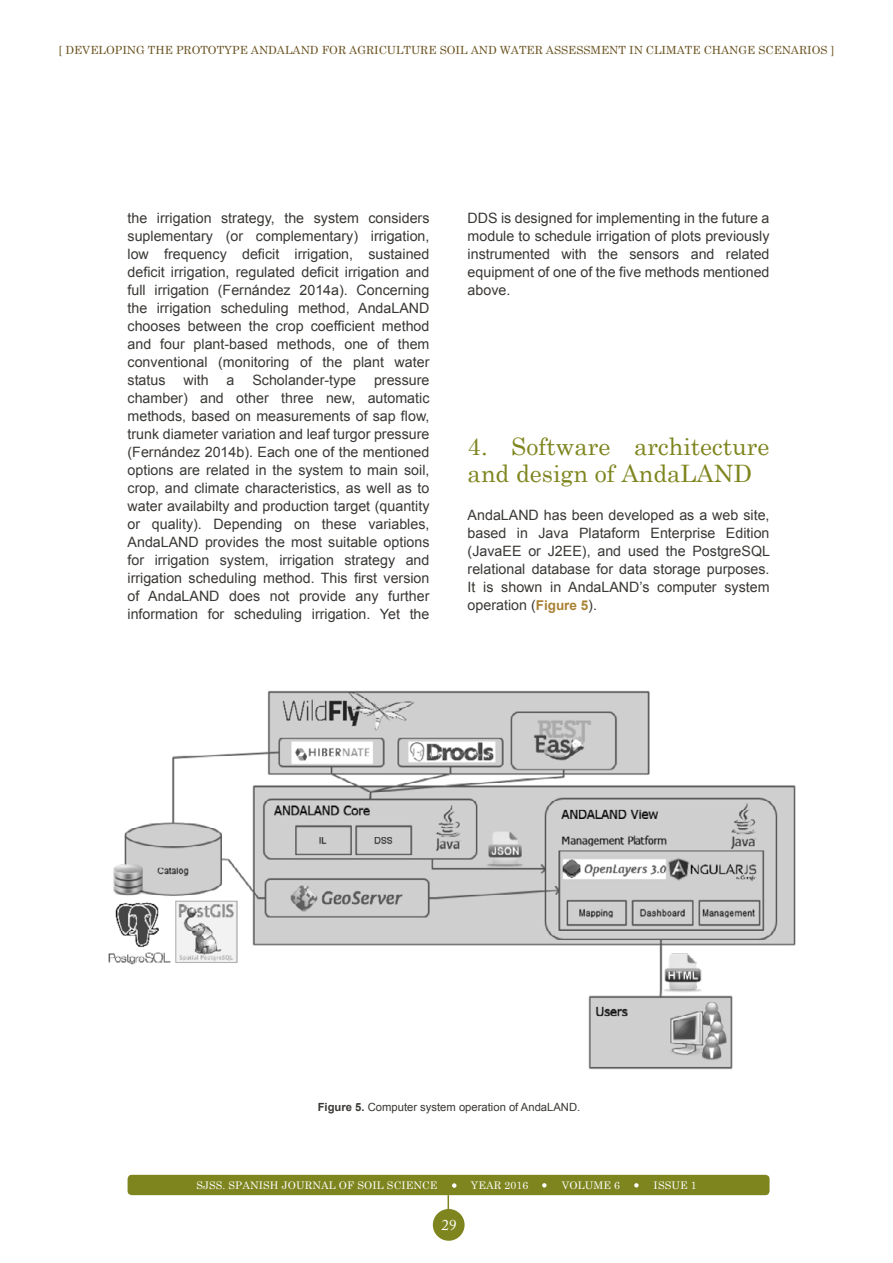
<style>
.page{position:relative;width:893px;height:1263px;background:#fff}
.page>*{position:absolute;margin:0;border:0;box-sizing:border-box;transform-origin:0 0}
.t1{font:24px/27px "Century Schoolbook";color:#7e851e}
.t2{font:15px "Adobe Caslon Pro";color:#fff}
.t3{font:14.25px/18px "Arial";color:#3a3835;text-align:justify}
.t4{font:11.25px "Century Schoolbook";color:#68511e}
.t5{font:11.25px "Arial";color:#3a3835}
.t6{font:10.5px "Century Schoolbook";letter-spacing:.01em;color:#fff}
.s1{font-weight:700;font-size:13.5px;color:#aa8235}
.s2{font-weight:700}
</style>
<div class="page">
<svg style="left:448px;top:1195px;width:1px;height:14px"></svg>
<div style="left:433px;top:1209px;width:32px;height:32px;background:#7e851e;border-radius:50%"></div>
<div style="left:128px;top:1175px;width:642px;height:20px;background:#7e851e;border-radius:4px"></div>
<svg style="left:452px;top:1183px;width:4px;height:5px"></svg>
<svg style="left:542px;top:1183px;width:5px;height:4px"></svg>
<svg style="left:634px;top:1183px;width:5px;height:4px"></svg>
<img style="left:108px;top:690px;width:688px;height:380px">
<p class="t4" style="left:58px;top:43px;width:778px">[ DEVELOPING THE PROTOTYPE ANDALAND FOR AGRICULTURE SOIL AND WATER ASSESSMENT IN CLIMATE CHANGE SCENARIOS ]</p>
<p class="t3" style="left:128px;top:209px;width:303px">the irrigation strategy, the system considers suplementary (or complementary) irrigation, low frequency deficit irrigation, sustained deficit irrigation, regulated deficit irrigation and full irrigation (Fernández 2014a). Concerning the irrigation scheduling method, AndaLAND chooses between the crop coefficient method and four plant-based methods, one of them conventional (monitoring of the plant water status</p>
<p class="t3" style="left:183px;top:371px;width:27px">with</p>
<p class="t3" style="left:227px;top:371px;width:9px">a</p>
<p class="t3" style="left:252px;top:371px;width:105px">Scholander-type</p>
<p class="t3" style="left:128px;top:371px;width:303px;text-indent:246px">pressure chamber) and other three new, automatic methods, based on measurements of sap flow, trunk diameter variation and leaf turgor pressure (Fernández 2014b). Each one of the mentioned options are related in the system to main soil, crop, and climate characteristics, as well as to water availabilty and production target (quantity or quality). Depending on these variables, AndaLAND provides the most suitable options for irrigation system, irrigation strategy and irrigation scheduling method. This first version of AndaLAND does not provide any further information for scheduling irrigation. Yet the</p>
<p class="t3" style="left:468px;top:209px;width:303px">DDS is designed for implementing in the future a module to schedule irrigation of plots previously instrumented with the sensors and related equipment of one of the five methods mentioned above.</p>
<h1 class="t1" style="left:468px;top:432px;width:303px">4. Software architecture and design of AndaLAND</h1>
<p class="t3" style="left:468px;top:506px;width:304px">AndaLAND has been developed as a web site, based in Java Plataform Enterprise Edition (JavaEE or J2EE), and used the PostgreSQL relational database for data storage purposes.<br>It is shown in AndaLAND’s computer system operation (<span class="s1">Figure 5</span>).</p>
<p class="t5" style="left:318px;top:1100px;width:264px"><span class="s2">Figure 5.</span> Computer system operation of AndaLAND.</p>
<p class="t6" style="left:196px;top:1178px;width:243px">SJSS. SPANISH JOURNAL OF SOIL SCIENCE</p>
<p class="t6" style="left:471px;top:1178px;width:59px">YEAR 2016</p>
<p class="t6" style="left:562px;top:1178px;width:60px">VOLUME 6</p>
<p class="t6" style="left:654px;top:1178px;width:45px">ISSUE 1</p>
<p class="t2" style="left:442px;top:1216px;width:16px">29</p>
</div>
